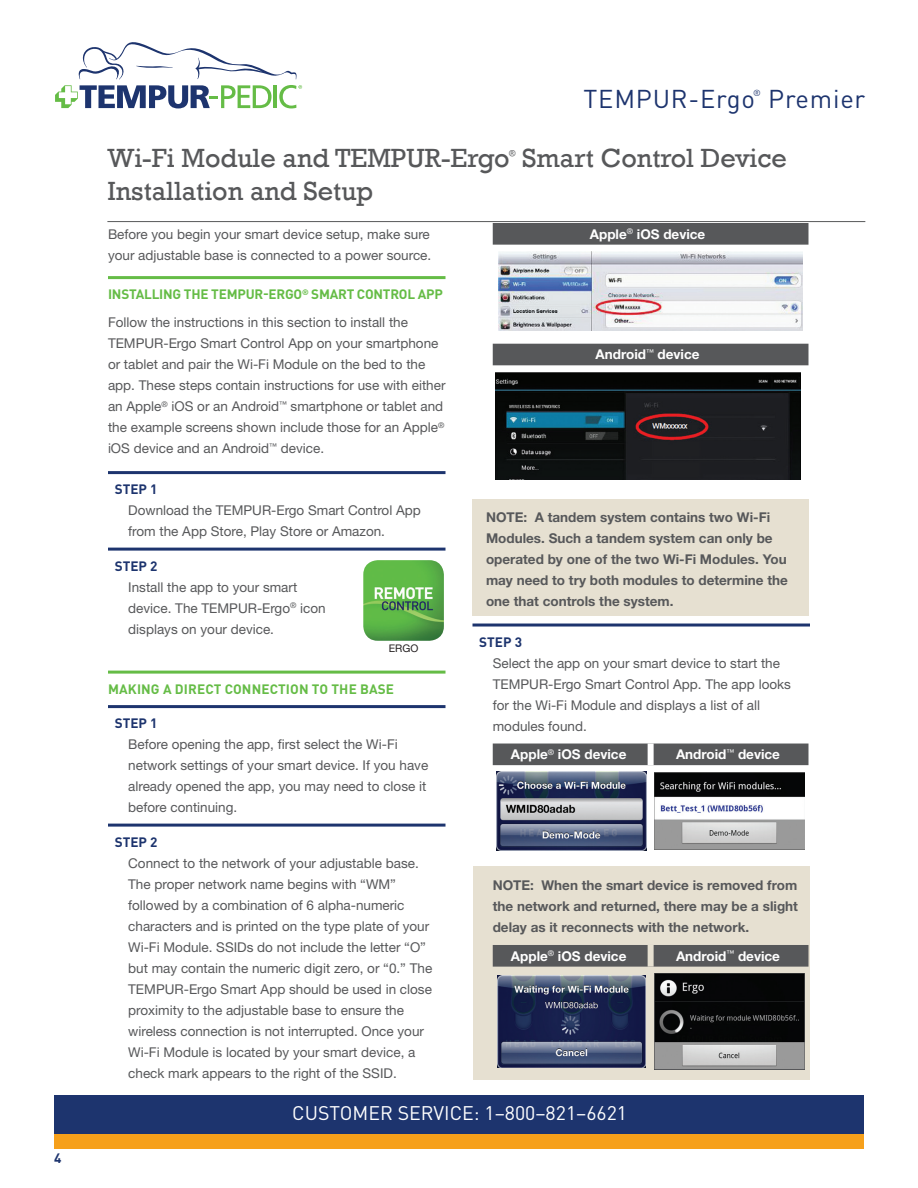
<style>
.page{position:relative;width:918px;height:1188px;background:#fff}
.page>*{position:absolute;margin:0;border:0;box-sizing:border-box;transform-origin:0 0}
.heading{font:27px "Rockwell";color:#57585a}
.t1{font:25.5px "DIN";letter-spacing:.03em;color:#1d346e}
.t2{font:19.5px "DIN";color:#fff}
.body{font:13.5px/21px "Helvetica Neue LT Std";color:#57585a}
.note{font:700 13.5px/21px "Helvetica Neue LT Std";color:#57585a}
.TOC_sub{font:700 13.5px "Helvetica Neue LT Std";color:#fff}
.Subhead_Remote{font:700 13.5px "DINOT";letter-spacing:-.015em;color:#65bc46}
.Subhead_Remote-2{font:700 13.5px "DINOT";letter-spacing:.01em;color:#65bc46}
.Subhead{font:700 13.5px "DIN";color:#1d346e}
.Chart_Text{font:10.5px "Helvetica Neue LT Std";color:#231f20}
.t3{font:8.7px "DIN";color:#1d346e}
.heading-2{font:8.7px "Rockwell";color:#57585a}
.s1{font-family:"DIN";font-weight:700;color:#1d346e}
</style>
<div class="page">
<div style="left:54px;top:1110px;width:810px;height:39px;background:#f6a01b"></div>
<div style="left:54px;top:1095px;width:810px;height:39px;background:#1d346e"></div>
<hr style="left:274px;top:85px;width:3px;height:23px;background:#65bc46">
<svg style="left:279px;top:85px;width:23px;height:23px"></svg>
<svg style="left:79px;top:42px;width:218px;height:37px"></svg>
<svg style="left:55px;top:85px;width:217px;height:23px"></svg>
<div style="left:473px;top:866px;width:337px;height:214px;background:#e6e0d1"></div>
<div style="left:472px;top:499px;width:337px;height:116px;background:#e6e0d1"></div>
<hr style="left:107px;top:221px;width:758px;height:1px;background:#57585a">
<hr style="left:108px;top:276px;width:338px;height:3px;background:#65bc46">
<hr style="left:108px;top:471px;width:338px;height:3px;background:#1d346e">
<hr style="left:108px;top:548px;width:338px;height:3px;background:#1d346e">
<hr style="left:108px;top:671px;width:338px;height:3px;background:#65bc46">
<hr style="left:108px;top:705px;width:338px;height:3px;background:#1d346e">
<hr style="left:108px;top:824px;width:338px;height:3px;background:#1d346e">
<hr style="left:472px;top:624px;width:338px;height:3px;background:#1d346e">
<svg style="left:493px;top:223px;width:315px;height:142px;fill:#57585a"></svg>
<img style="left:498px;top:251px;width:305px;height:79px">
<img style="left:495px;top:372px;width:305px;height:108px">
<div style="left:493px;top:744px;width:315px;height:21px;background:#57585a"></div>
<div style="left:648px;top:744px;width:6px;height:21px;background:#fff"></div>
<img style="left:497px;top:772px;width:149px;height:78px">
<img style="left:655px;top:773px;width:149px;height:77px">
<div style="left:493px;top:945px;width:315px;height:22px;background:#57585a"></div>
<div style="left:648px;top:945px;width:6px;height:22px;background:#e6e0d1"></div>
<img style="left:497px;top:976px;width:149px;height:91px">
<img style="left:655px;top:973px;width:149px;height:96px">
<img style="left:363px;top:560px;width:81px;height:81px">
<p class="Subhead" style="left:54px;top:1149px;width:9px">4</p>
<h2 class="t1" style="left:584px;top:83px;width:173px">TEMPUR-Ergo</h2>
<p class="t3" style="left:753px;top:87px;width:9px">®</p>
<h2 class="t1" style="left:768px;top:83px;width:99px">Premier</h2>
<p class="heading" style="left:107px;top:143px;width:404px">Wi-Fi Module and TEMPUR-Ergo</p>
<p class="heading-2" style="left:509px;top:148px;width:8px">®</p>
<p class="heading" style="left:522px;top:143px;width:266px">Smart Control Device</p>
<p class="heading" style="left:107px;top:175px;width:268px">Installation and Setup</p>
<p class="body" style="left:108px;top:223px;width:325px">Before you begin your smart device setup, make sure your adjustable base is connected to a power source.</p>
<p class="Subhead_Remote" style="left:108px;top:286px;width:336px">INSTALLING THE TEMPUR-ERGO<sup>®</sup> SMART CONTROL APP</p>
<p class="body" style="left:108px;top:312px;width:339px">Follow the instructions in this section to install the TEMPUR-Ergo Smart Control App on your smartphone or tablet and pair the Wi-Fi Module on the bed to the app. These steps contain instructions for use with either an Apple<sup>®</sup> iOS or an Android<sup>™</sup> smartphone or tablet and the example screens shown include those for an Apple<sup>® </sup>iOS device and an Android<sup>™</sup> device.</p>
<p class="body" style="left:128px;top:479px;width:294px;text-indent:-14px"><span class="s1">STEP 1<br></span>Download the TEMPUR-Ergo Smart Control App from the App Store, Play Store or Amazon.</p>
<p class="body" style="left:128px;top:555px;width:199px;text-indent:-14px"><span class="s1">STEP 2<br></span>Install the app to your smart device. The TEMPUR-Ergo<sup>®</sup> icon displays on your device.</p>
<p class="TOC_sub" style="left:590px;top:225px;width:117px">Apple<sup>®</sup> iOS device</p>
<p class="TOC_sub" style="left:596px;top:346px;width:106px">Android<sup>™</sup> device</p>
<p class="note" style="left:486px;top:506px;width:303px">NOTE: A tandem system contains two Wi-Fi Modules. Such a tandem system can only be operated by one of the two Wi-Fi Modules. You may need to try both modules to determine the one that controls the system.</p>
<p class="body" style="left:493px;top:631px;width:300px;text-indent:-14px"><span class="s1">STEP 3<br></span>Select the app on your smart device to start the<br>TEMPUR-Ergo Smart Control App. The app looks for the Wi-Fi Module and displays a list of all modules found.</p>
<p class="TOC_sub" style="left:511px;top:746px;width:117px">Apple<sup>®</sup> iOS device</p>
<p class="TOC_sub" style="left:676px;top:746px;width:106px">Android<sup>™</sup> device</p>
<p class="Chart_Text" style="left:389px;top:642px;width:31px">ERGO</p>
<p class="Subhead_Remote-2" style="left:108px;top:680px;width:287px">MAKING A DIRECT CONNECTION TO THE BASE</p>
<p class="body" style="left:128px;top:713px;width:302px;text-indent:-14px"><span class="s1">STEP 1<br></span>Before opening the app, first select the Wi-Fi network settings of your smart device. If you have already opened the app, you may need to close it before continuing.</p>
<p class="body" style="left:128px;top:831px;width:306px;text-indent:-14px"><span class="s1">STEP 2<br></span>Connect to the network of your adjustable base.<br>The proper network name begins with “WM” followed by a combination of 6 alpha-numeric characters and is printed on the type plate of your Wi-Fi Module. SSIDs do not include the letter “O” but may contain the numeric digit zero, or “0.” The TEMPUR-Ergo Smart App should be used in close proximity to the adjustable base to ensure the wireless connection is not interrupted. Once your Wi-Fi Module is located by your smart device, a check mark appears to the right of the SSID.</p>
<p class="note" style="left:493px;top:875px;width:307px;text-align:justify">NOTE: When the smart device is removed from the network and returned, there may be a slight delay as it reconnects with the network.</p>
<p class="TOC_sub" style="left:511px;top:947px;width:117px">Apple<sup>®</sup> iOS device</p>
<p class="TOC_sub" style="left:676px;top:947px;width:106px">Android<sup>™</sup> device</p>
<h3 class="t2" style="left:292px;top:1101px;width:336px">CUSTOMER SERVICE: 1–800–821–6621</h3>
</div>
